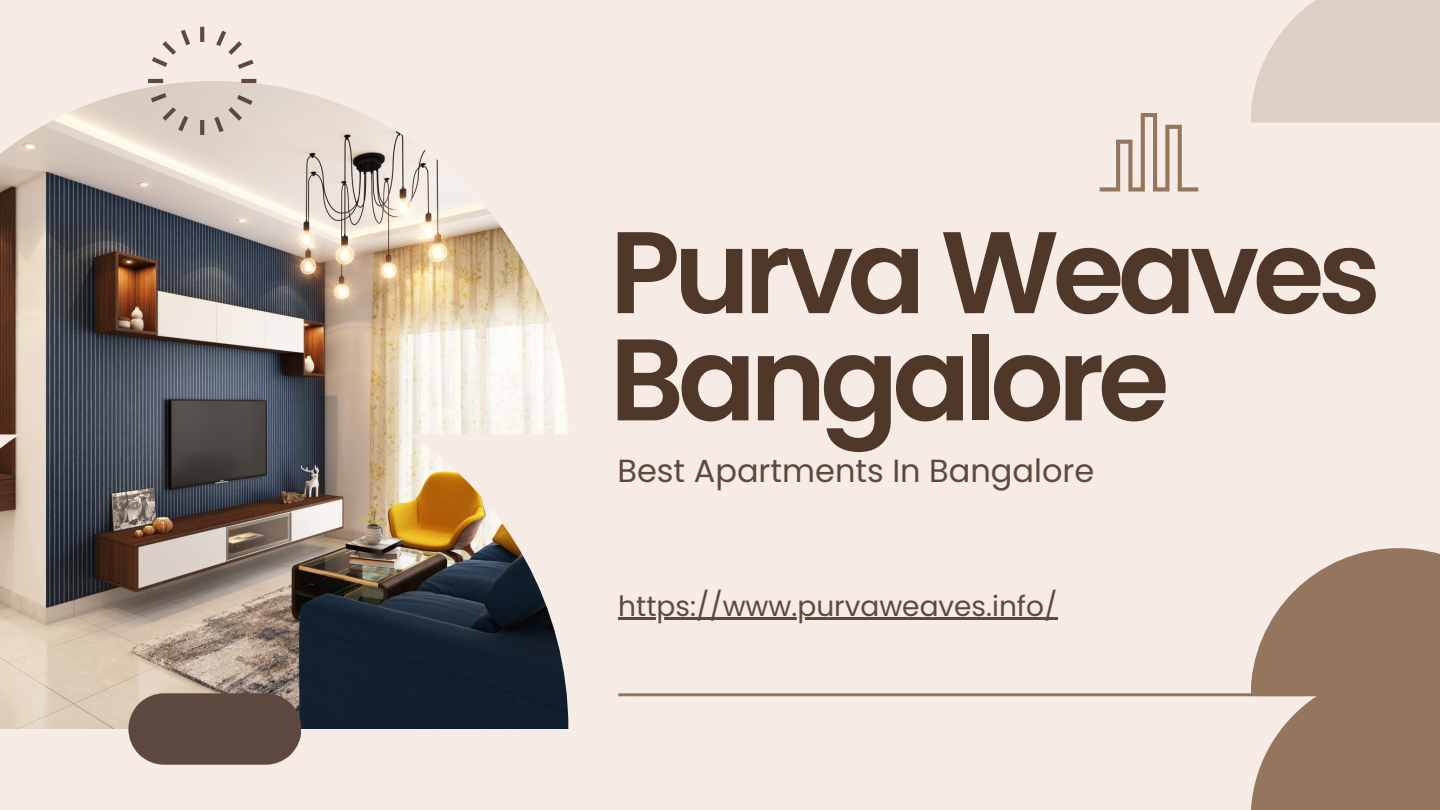
<style>
.page{position:relative;width:1440px;height:810px;background:#f6ece5}
.page>*{position:absolute;margin:0;border:0;box-sizing:border-box;transform-origin:0 0}
.t1{font:600 116px/107.2px "Poppins";letter-spacing:-.055em;color:#4f3729}
.t2{font:32px "Poppins";color:#5d4940}
.t3{font:28px "Poppins";color:#5d4940}
</style>
<div class="page">
<img style="left:0;top:81px;width:568px;height:648px">
<svg style="left:1251px;top:0;width:189px;height:123px;background:#e0d2c7"></svg>
<svg style="left:148px;top:27px;width:108px;height:108px"></svg>
<hr style="left:618px;top:693px;width:822px;height:3px;background:#94765f">
<div style="left:1251px;top:548px;width:189px;height:262px;background:#94765f"></div>
<svg style="left:128px;top:693px;width:173px;height:72px;background:#68554c"></svg>
<svg style="left:1100px;top:113px;width:98px;height:79px"></svg>
<hr style="left:618px;top:617px;width:439px;height:3px;background:#5d4940">
<p class="t1" style="left:610px;top:219px;width:773px">Purva Weaves<br>Bangalore</p>
<p class="t2" style="left:617px;top:448px;width:478px">Best Apartments In Bangalore</p>
<h1 class="t3" style="left:618px;top:587px;width:441px">https://www.purvaweaves.info/</h1>
</div>
